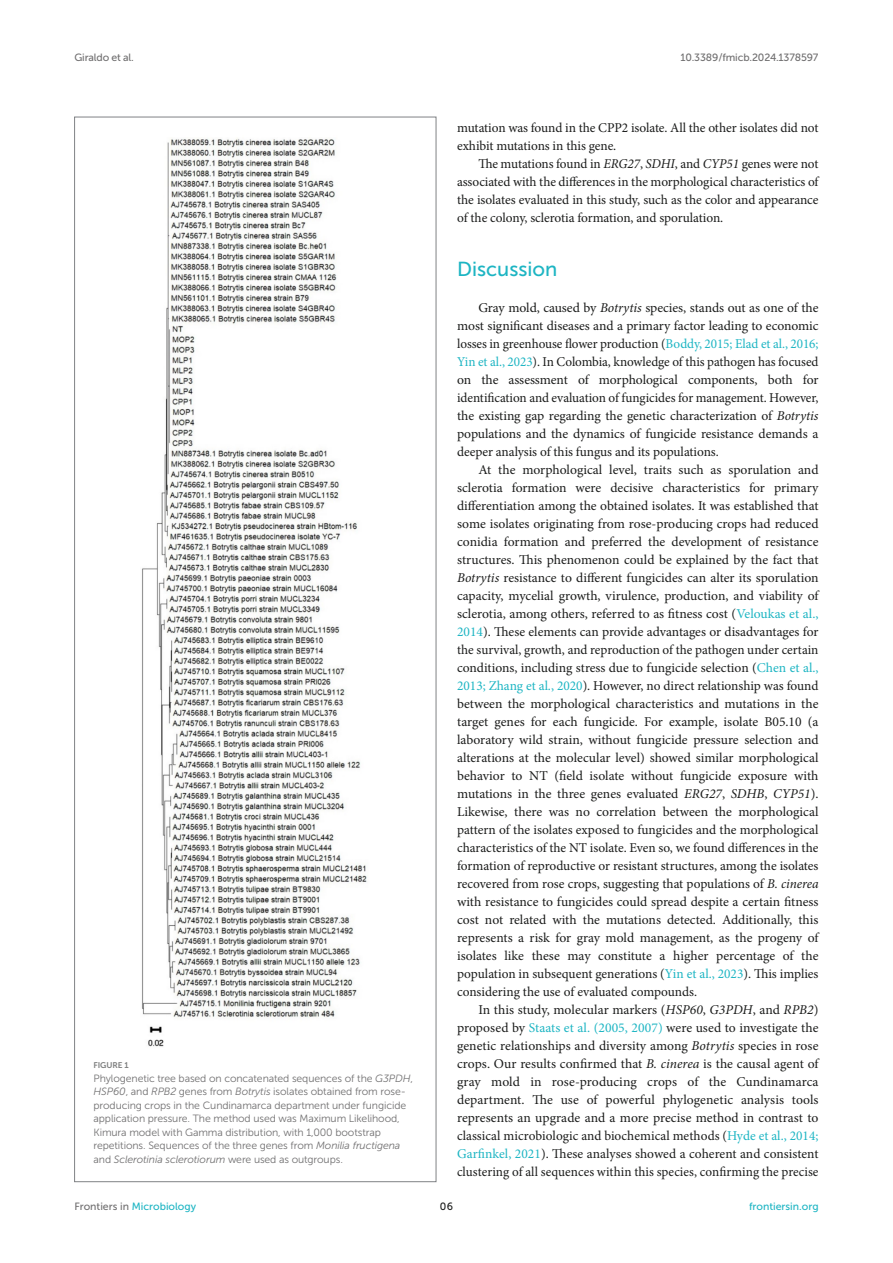
<style>
.page{position:relative;width:893px;height:1263px;background:#fff}
.page>*{position:absolute;margin:0;border:0;box-sizing:border-box;transform-origin:0 0}
.HEAD_1{font:20.25px "Museo Sans 500";color:#1db5c3}
.TEXT{font:13.5px/18px "Minion Pro";letter-spacing:-.005em;color:#1b1c1b;text-align:justify}
.TEXT_FLUSH{font:13.5px/18px "Minion Pro";letter-spacing:-.005em;color:#1b1c1b;text-align:justify}
.FIG_LEG{font:10.5px/13.5px "Museo Sans 300";letter-spacing:-.01em;color:#706f70}
.t1{font:10.5px "Museo Sans 500";letter-spacing:-.015em;color:#706f70}
.t2{font:10.5px "Museo Sans 500";color:#1db5c3}
.t3{font:10.5px "Museo Sans 500";color:#1b1c1b}
.FIG_HD{font:8.25px "Museo Sans 700";letter-spacing:-.01em;color:#7e7f7f}
.s1{font-style:italic}
.s2{color:#1db5c3}
.s3{color:#706f70}
</style>
<div class="page">
<img style="left:142px;top:138px;width:225px;height:909px">
<p class="t1" style="left:74px;top:51px;width:61px">Giraldo et al.</p>
<p class="t1" style="left:680px;top:51px;width:140px">10.3389/fmicb.2024.1378597</p>
<p class="FIG_HD" style="left:94px;top:1061px;width:37px">FIGURE 1</p>
<p class="FIG_LEG" style="left:94px;top:1071px;width:321px">Phylogenetic tree based on concatenated sequences of the <span class="s1">G3PDH</span>, <span class="s1">HSP60</span>, and <span class="s1">RPB2</span> genes from <span class="s1">Botrytis</span> isolates obtained from rose&shy;producing crops in the Cundinamarca department under fungicide application pressure. The method used was Maximum Likelihood, Kimura model with Gamma distribution, with 1,000 bootstrap repetitions. Sequences of the three genes from <span class="s1">Monilia fructigena </span>and <span class="s1">Sclerotinia sclerotiorum</span> were used as outgroups.</p>
<p class="TEXT" style="left:457px;top:119px;width:363px">mutation was found in the CPP2 isolate. All the other isolates did not exhibit mutations in this gene.</p>
<p class="TEXT" style="left:457px;top:155px;width:363px;text-indent:21px">The mutations found in <span class="s1">ERG27</span>, <span class="s1">SDHI</span>, and <span class="s1">CYP51</span> genes were not associated with the differences in the morphological characteristics of the isolates evaluated in this study, such as the color and appearance of the colony, sclerotia formation, and sporulation.</p>
<p class="HEAD_1" style="left:457px;top:258px;width:102px">Discussion</p>
<p class="TEXT_FLUSH" style="left:457px;top:299px;width:363px;text-indent:21px">Gray mold, caused by <span class="s1">Botrytis</span> species, stands out as one of the most significant diseases and a primary factor leading to economic losses in greenhouse flower production (<span class="s2">Boddy, 2015; Elad et al., 2016; Yin et al., 2023</span>). In Colombia, knowledge of this pathogen has focused on the assessment of morphological components, both for identification and evaluation of fungicides for management. However, the existing gap regarding the genetic characterization of <span class="s1">Botrytis </span>populations and the dynamics of fungicide resistance demands a deeper analysis of this fungus and its populations.</p>
<p class="TEXT" style="left:457px;top:461px;width:363px;text-indent:21px">At the morphological level, traits such as sporulation and sclerotia formation were decisive characteristics for primary differentiation among the obtained isolates. It was established that some isolates originating from rose-producing crops had reduced conidia formation and preferred the development of resistance structures. This phenomenon could be explained by the fact that <span class="s1">Botrytis</span> resistance to different fungicides can alter its sporulation capacity, mycelial growth, virulence, production, and viability of sclerotia, among others, referred to as fitness cost (<span class="s2">Veloukas et al., 2014</span>). These elements can provide advantages or disadvantages for the survival, growth, and reproduction of the pathogen under certain conditions, including stress due to fungicide selection (<span class="s2">Chen et al., 2013; Zhang et al., 2020</span>). However, no direct relationship was found between the morphological characteristics and mutations in the target genes for each fungicide. For example, isolate B05.10 (a laboratory wild strain, without fungicide pressure selection and alterations at the molecular level) showed similar morphological behavior to NT (field isolate without fungicide exposure with mutations in the three genes evaluated <span class="s1">ERG27</span>, <span class="s1">SDHB</span>, <span class="s1">CYP51</span>).<br>Likewise, there was no correlation between the morphological pattern of the isolates exposed to fungicides and the morphological characteristics of the NT isolate. Even so, we found differences in the formation of reproductive or resistant structures, among the isolates recovered from rose crops, suggesting that populations of <span class="s1">B. cinerea </span>with resistance to fungicides could spread despite a certain fitness cost not related with the mutations detected. Additionally, this represents a risk for gray mold management, as the progeny of isolates like these may constitute a higher percentage of the population in subsequent generations (<span class="s2">Yin et al., 2023</span>). This implies considering the use of evaluated compounds.</p>
<p class="TEXT" style="left:457px;top:1001px;width:363px;text-indent:21px">In this study, molecular markers (<span class="s1">HSP60</span>, <span class="s1">G3PDH</span>, and <span class="s1">RPB2</span>) proposed by <span class="s2">Staats et al. (2005, 2007)</span> were used to investigate the genetic relationships and diversity among <span class="s1">Botrytis</span> species in rose crops. Our results confirmed that <span class="s1">B. cinerea</span> is the causal agent of gray mold in rose-producing crops of the Cundinamarca department. The use of powerful phylogenetic analysis tools represents an upgrade and a more precise method in contrast to classical microbiologic and biochemical methods (<span class="s2">Hyde et al., 2014; Garfinkel, 2021</span>). These analyses showed a coherent and consistent clustering of all sequences within this species, confirming the precise</p>
<p class="t2" style="left:74px;top:1200px;width:123px"><span class="s3">Frontiers in</span> Microbiology</p>
<p class="t3" style="left:440px;top:1200px;width:15px">06</p>
<p class="t2" style="left:749px;top:1200px;width:71px">frontiersin.org</p>
</div>
